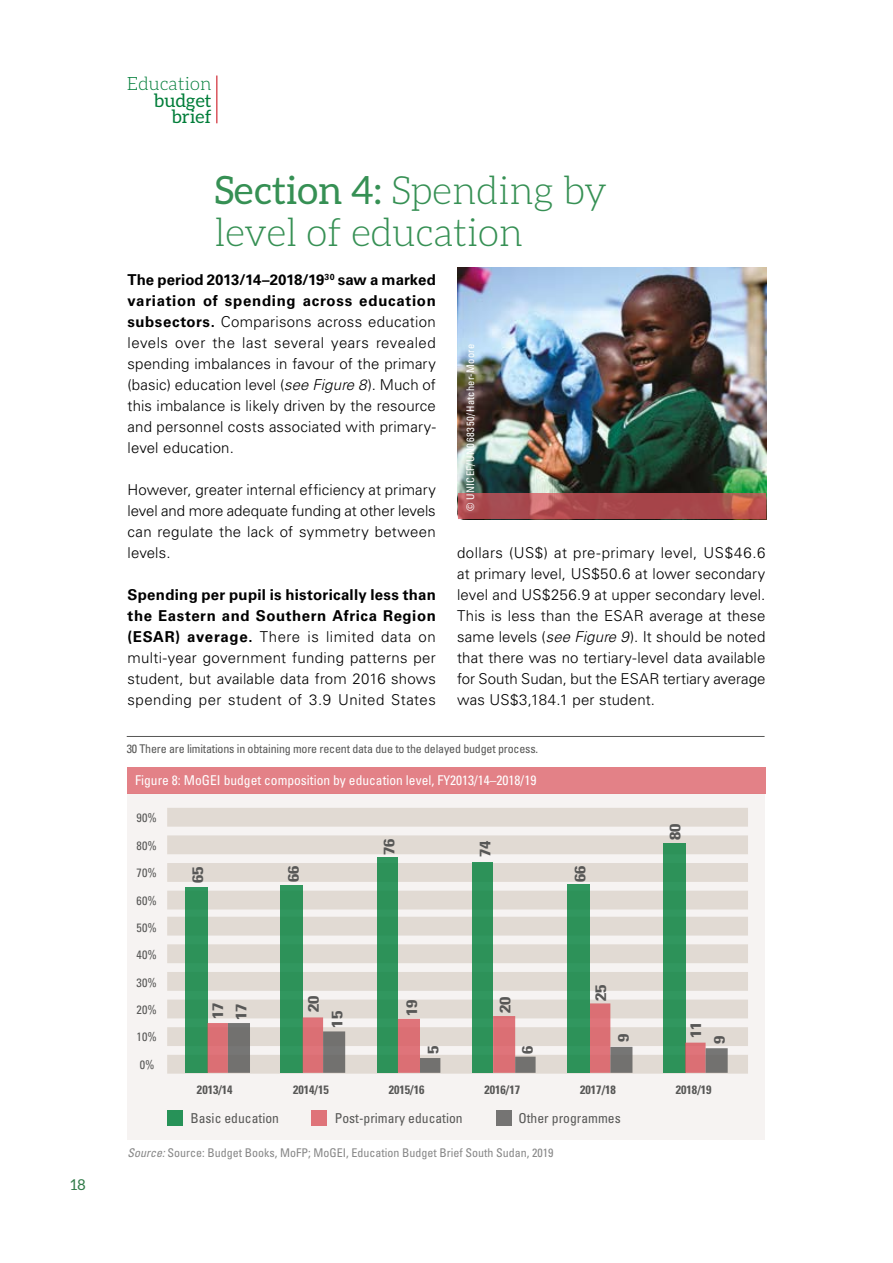
<style>
.page{position:relative;width:893px;height:1263px;background:#fff}
.page>*{position:absolute;margin:0;border:0;box-sizing:border-box;transform-origin:0 0}
.t1{font:300 39px/42px "Aleo";color:#369054}
.t2{font:18.3px/16.2px "Aleo";letter-spacing:.01em;color:#007d39;text-align:right}
.t3{font:300 18.3px "Aleo";letter-spacing:.01em;color:#007d39}
.t4{font:700 condensed 15.15px "Univers";color:#575756;scale:1.23 1}
.t5{font:300 15px/21px "Univers LT Std";letter-spacing:.01em;color:#000;text-align:justify}
.t6{font:15px "Aleo";color:#2f7a47}
.t7{font:condensed 13.65px "Univers";color:#575756}
.t8{font:condensed 13.5px "Univers LT Std";color:#fff}
.t9{font:700 condensed 12.15px "Univers";color:#575756}
.t10{font:condensed 12.15px "Univers";color:#575756}
.t11{font:condensed 12px "Univers LT Std";letter-spacing:-.015em;color:#575756}
.t12{font:condensed 12px "Univers LT Std";color:#878787}
.t13{font:condensed 10.5px "Univers LT Std";letter-spacing:.03em;color:#fff}
.s1{font-weight:400}
.s2{font-weight:700}
.s3{font-style:italic}
</style>
<div class="page">
<hr style="left:216px;top:76px;width:2px;height:47px;background:#da555d">
<div style="left:127px;top:794px;width:638px;height:346px;background:#f6f3f2"></div>
<div style="left:167px;top:808px;width:581px;height:19px;background:#e1dad3"></div>
<div style="left:167px;top:835px;width:581px;height:19px;background:#e1dad3"></div>
<div style="left:167px;top:863px;width:581px;height:19px;background:#e1dad3"></div>
<div style="left:167px;top:891px;width:581px;height:18px;background:#e1dad3"></div>
<div style="left:167px;top:944px;width:581px;height:19px;background:#e1dad3"></div>
<div style="left:167px;top:972px;width:581px;height:19px;background:#e1dad3"></div>
<div style="left:167px;top:999px;width:581px;height:19px;background:#e1dad3"></div>
<div style="left:167px;top:1027px;width:581px;height:19px;background:#e1dad3"></div>
<div style="left:167px;top:1055px;width:581px;height:19px;background:#e1dad3"></div>
<div style="left:167px;top:917px;width:581px;height:18px;background:#e1dad3"></div>
<div style="left:663px;top:844px;width:22px;height:229px;background:#2d9259"></div>
<div style="left:568px;top:884px;width:22px;height:189px;background:#2d9259"></div>
<div style="left:473px;top:862px;width:20px;height:211px;background:#2d9259"></div>
<div style="left:377px;top:858px;width:21px;height:215px;background:#2d9259"></div>
<div style="left:281px;top:886px;width:22px;height:187px;background:#2d9259"></div>
<div style="left:185px;top:887px;width:22px;height:186px;background:#2d9259"></div>
<svg style="left:207px;top:1003px;width:521px;height:70px"></svg>
<div style="left:167px;top:1110px;width:16px;height:16px;background:#279258"></div>
<div style="left:311px;top:1110px;width:16px;height:16px;background:#df7379"></div>
<div style="left:496px;top:1110px;width:16px;height:16px;background:#757473"></div>
<div style="left:127px;top:767px;width:638px;height:27px;background:#e38187"></div>
<hr style="left:127px;top:736px;width:638px;height:1px;background:#575756">
<img style="left:458px;top:268px;width:308px;height:225px">
<svg style="left:458px;top:493px;width:308px;height:26px;background:#ad4d4f"></svg>
<p class="t6" style="left:71px;top:1176px;width:17px">18</p>
<p class="t3" style="left:127px;top:74px;width:86px">Education</p>
<p class="t2" style="left:154px;top:92px;width:59px">budget brief</p>
<h1 class="t1" style="left:215px;top:169px;width:394px"><span class="s1">Section 4:</span> Spending by level of education</h1>
<p class="t5" style="left:128px;top:269px;width:310px"><span class="s2">The period 2013/14–2018/19</span><sup>30</sup> <span class="s2">saw a marked variation of spending across education subsectors.</span> Comparisons across education levels over the last several years revealed spending imbalances in favour of the primary (basic) education level (<span class="s3">see Figure 8</span>). Much of this imbalance is likely driven by the resource and personnel costs associated with primary&shy;level education.</p>
<p class="t5" style="left:128px;top:479px;width:310px">However, greater internal efficiency at primary level and more adequate funding at other levels can regulate the lack of symmetry between levels.</p>
<p class="t5" style="left:128px;top:584px;width:310px"><span class="s2">Spending per pupil is historically less than the Eastern and Southern Africa Region (ESAR) average.</span> There is limited data on multi-year government funding patterns per student, but available data from 2016 shows spending per student of 3.9 United States</p>
<p class="t13" style="left:464px;top:511px;width:168px;rotate:-90deg">© UNICEF/UN068350/Hatcher-Moore</p>
<p class="t5" style="left:457px;top:542px;width:310px">dollars (US$) at pre-primary level, US$46.6 at primary level, US$50.6 at lower secondary level and US$256.9 at upper secondary level.<br>This is less than the ESAR average at these same levels (<span class="s3">see Figure 9</span>). It should be noted that there was no tertiary-level data available for South Sudan, but the ESAR tertiary average was US$3,184.1 per student.</p>
<p class="t11" style="left:127px;top:741px;width:413px">30 There are limitations in obtaining more recent data due to the delayed budget process.</p>
<p class="t8" style="left:135px;top:772px;width:403px">Figure 8: MoGEI budget composition by education level, FY2013/14–2018/19</p>
<p class="t10" style="left:137px;top:810px;width:22px">90%</p>
<p class="t10" style="left:137px;top:838px;width:22px">80%</p>
<p class="t10" style="left:137px;top:865px;width:22px">70%</p>
<p class="t10" style="left:137px;top:892px;width:22px">60%</p>
<p class="t10" style="left:137px;top:920px;width:22px">50%</p>
<p class="t10" style="left:137px;top:947px;width:22px">40%</p>
<p class="t10" style="left:137px;top:975px;width:22px">30%</p>
<p class="t10" style="left:137px;top:1002px;width:22px">20%</p>
<p class="t10" style="left:137px;top:1029px;width:22px">10%</p>
<p class="t10" style="left:140px;top:1057px;width:16px">0%</p>
<p class="t4" style="left:188px;top:883px;width:15px;rotate:-90deg">65</p>
<p class="t4" style="left:284px;top:882px;width:15px;rotate:-90deg">66</p>
<p class="t4" style="left:380px;top:855px;width:15px;rotate:-90deg">76</p>
<p class="t4" style="left:476px;top:857px;width:15px;rotate:-90deg">74</p>
<p class="t4" style="left:208px;top:1019px;width:15px;rotate:-90deg">17</p>
<p class="t4" style="left:232px;top:1020px;width:15px;rotate:-90deg">17</p>
<p class="t4" style="left:304px;top:1012px;width:15px;rotate:-90deg">20</p>
<p class="t4" style="left:402px;top:1016px;width:15px;rotate:-90deg">19</p>
<p class="t4" style="left:496px;top:1013px;width:15px;rotate:-90deg">20</p>
<p class="t4" style="left:328px;top:1028px;width:15px;rotate:-90deg">15</p>
<p class="t4" style="left:424px;top:1054px;width:8px;rotate:-90deg">5</p>
<p class="t4" style="left:518px;top:1054px;width:8px;rotate:-90deg">6</p>
<p class="t4" style="left:571px;top:882px;width:15px;rotate:-90deg">66</p>
<p class="t4" style="left:666px;top:840px;width:15px;rotate:-90deg">80</p>
<p class="t4" style="left:591px;top:1001px;width:15px;rotate:-90deg">25</p>
<p class="t4" style="left:687px;top:1038px;width:15px;rotate:-90deg">11</p>
<p class="t4" style="left:614px;top:1042px;width:8px;rotate:-90deg">9</p>
<p class="t4" style="left:710px;top:1044px;width:8px;rotate:-90deg">9</p>
<p class="t9" style="left:197px;top:1082px;width:37px">2013/14</p>
<p class="t9" style="left:293px;top:1082px;width:37px">2014/15</p>
<p class="t9" style="left:389px;top:1082px;width:37px">2015/16</p>
<p class="t9" style="left:484px;top:1082px;width:37px">2016/17</p>
<p class="t9" style="left:580px;top:1082px;width:37px">2017/18</p>
<p class="t9" style="left:676px;top:1082px;width:37px">2018/19</p>
<p class="t7" style="left:190px;top:1109px;width:90px">Basic education</p>
<p class="t7" style="left:335px;top:1109px;width:129px">Post-primary education</p>
<p class="t7" style="left:518px;top:1109px;width:104px">Other programmes</p>
<p class="t12" style="left:128px;top:1145px;width:427px"><span class="s3">Source:</span> Source: Budget Books, MoFP; MoGEI, Education Budget Brief South Sudan, 2019</p>
</div>
